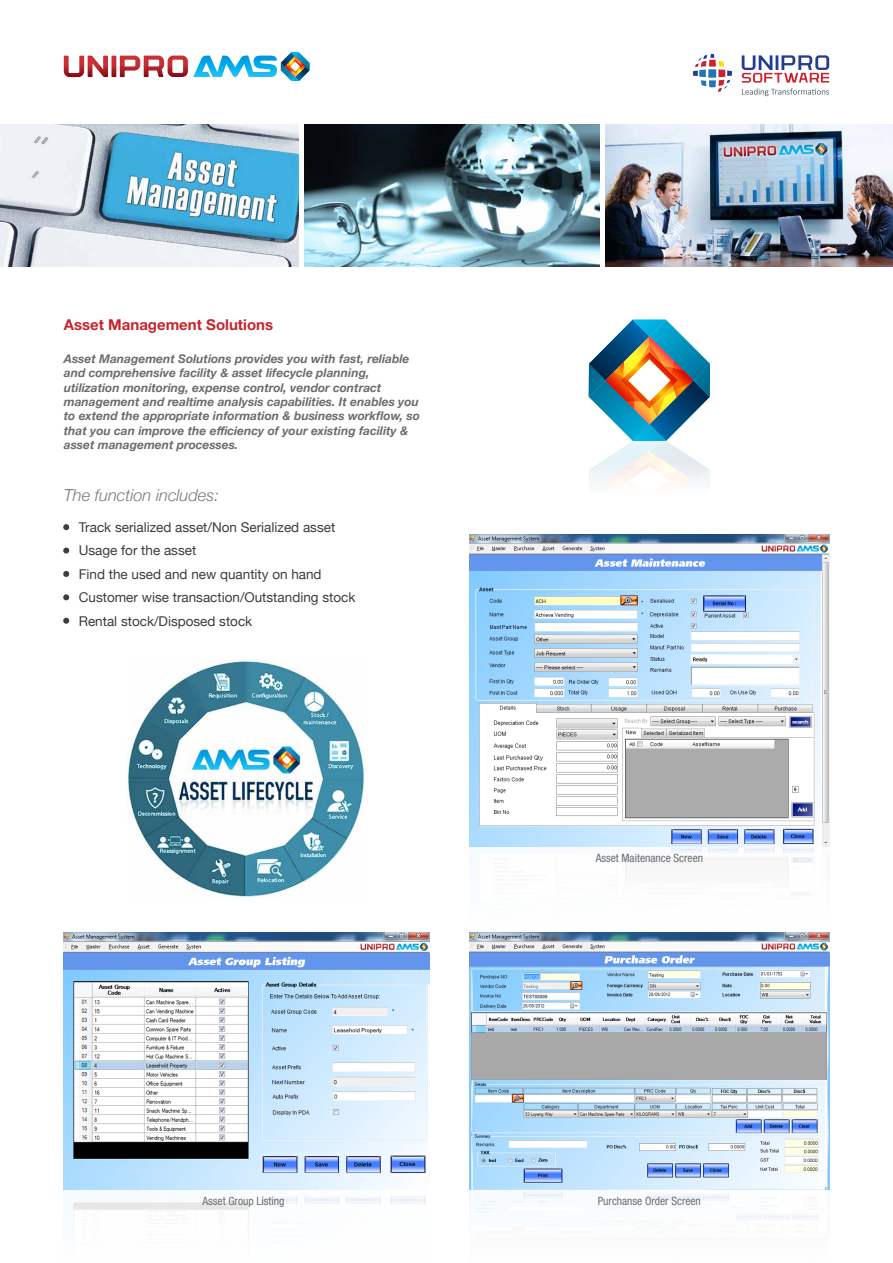
<style>
.page{position:relative;width:893px;height:1263px;background:#fff}
.page>*{position:absolute;margin:0;border:0;box-sizing:border-box;transform-origin:0 0}
.t1{font:italic 300 16.5px "Helvetica Neue";color:#77787b}
.t2{font:700 15px "Helvetica Neue LT Std";color:#c4262d}
.t3{font:13.5px "Helvetica Neue";color:#3d3c3e}
.t4{font:italic 700 12px/14.4px "Helvetica Neue";color:#6b6c6f}
.t5{font:condensed 11.4px "Helvetica Neue LT Std";color:#6d6e71}
</style>
<div class="page">
<svg style="left:693px;top:54px;width:39px;height:38px"></svg>
<div style="left:709px;top:60px;width:7px;height:7px;background:#cf202e"></div>
<div style="left:709px;top:80px;width:7px;height:7px;background:#2574bb"></div>
<svg style="left:742px;top:55px;width:87px;height:41px"></svg>
<img style="left:64px;top:932px;width:366px;height:299px">
<img style="left:469px;top:965px;width:360px;height:265px">
<svg style="left:63px;top:524px;width:7px;height:7px"></svg>
<svg style="left:63px;top:547px;width:7px;height:7px"></svg>
<svg style="left:63px;top:571px;width:7px;height:6px"></svg>
<svg style="left:63px;top:594px;width:7px;height:7px"></svg>
<svg style="left:63px;top:617px;width:7px;height:7px"></svg>
<img style="left:304px;top:125px;width:296px;height:141px">
<img style="left:606px;top:125px;width:287px;height:141px">
<img style="left:0;top:125px;width:299px;height:141px">
<svg style="left:64px;top:52px;width:245px;height:29px"></svg>
<svg style="left:589px;top:320px;width:121px;height:163px"></svg>
<img style="left:469px;top:534px;width:360px;height:431px">
<img style="left:128px;top:660px;width:238px;height:237px">
<p class="t2" style="left:64px;top:316px;width:211px">Asset Management Solutions</p>
<p class="t4" style="left:64px;top:352px;width:358px">Asset Management Solutions provides you with fast, reliable and comprehensive facility &amp; asset lifecycle planning, utilization monitoring, expense control, vendor contract management and realtime analysis capabilities. It enables you to extend the appropriate information &amp; business workflow, so that you can improve the efficiency of your existing facility &amp; asset management processes.</p>
<h1 class="t1" style="left:64px;top:482px;width:157px">The function includes:</h1>
<p class="t3" style="left:64px;top:517px;width:273px">• Track serialized asset/Non Serialized asset</p>
<p class="t3" style="left:64px;top:541px;width:134px">• Usage for the asset</p>
<p class="t3" style="left:64px;top:564px;width:259px">• Find the used and new quantity on hand</p>
<p class="t3" style="left:64px;top:588px;width:293px">• Customer wise transaction/Outstanding stock</p>
<p class="t3" style="left:64px;top:611px;width:190px">• Rental stock/Disposed stock</p>
<p class="t5" style="left:596px;top:851px;width:109px">Asset Maitenance Screen</p>
<p class="t5" style="left:203px;top:1194px;width:83px">Asset Group Listing</p>
<p class="t5" style="left:598px;top:1194px;width:105px">Purchanse Order Screen</p>
</div>
